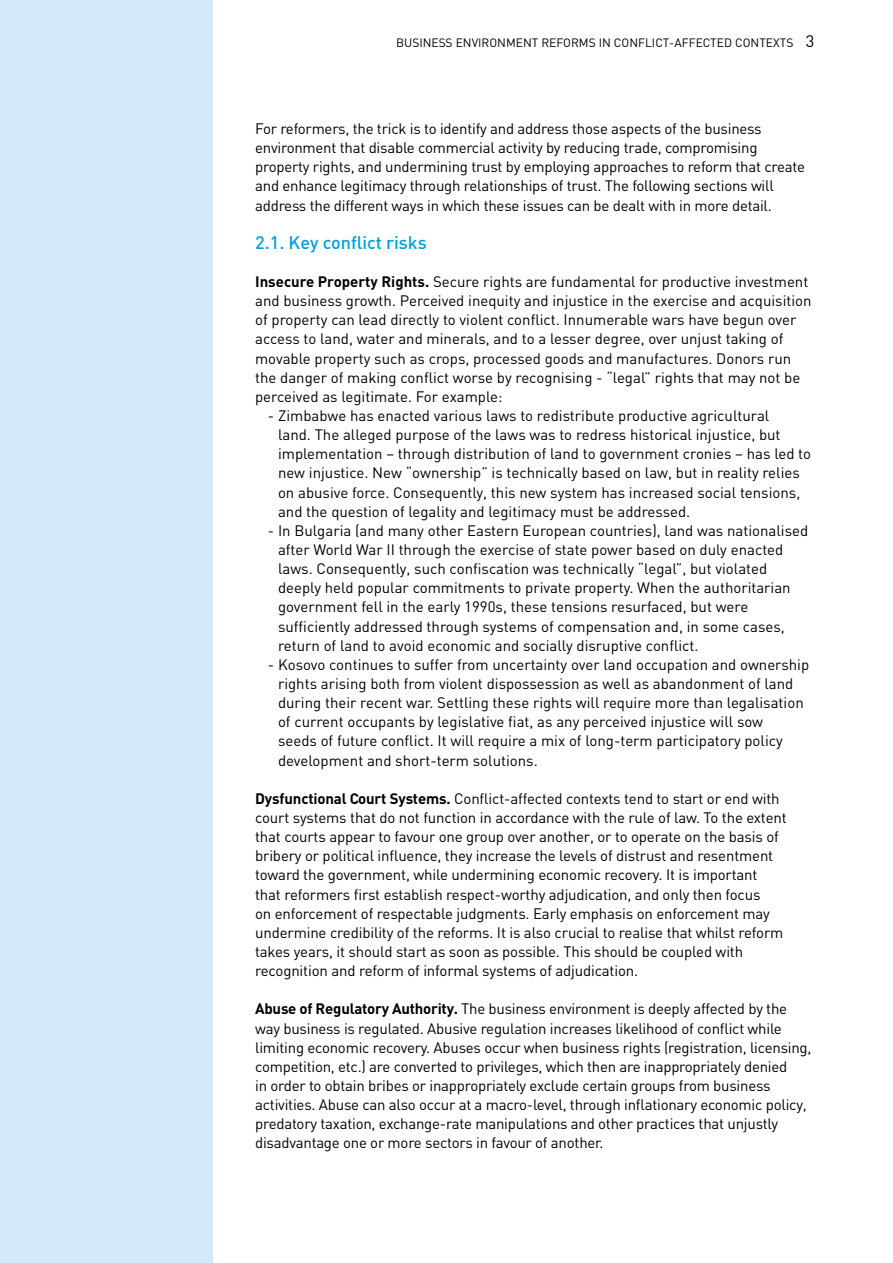
<style>
.page{position:relative;width:893px;height:1263px;background:#fff}
.page>*{position:absolute;margin:0;border:0;box-sizing:border-box;transform-origin:0 0}
.t1{font:500 18px "DIN";color:#009ee2}
.t2{font:15px/19.2px "DIN";letter-spacing:-.01em;color:#000}
.t3{font:12px "DIN";color:#000}
.s1{font-size:16.5px}
.s2{font-weight:700}
</style>
<div class="page">
<div style="left:0;top:0;width:213px;height:1263px;background:#d4eaf9"></div>
<p class="t3" style="left:396px;top:36px;width:16px">Business</p>
<p class="t3" style="left:456px;top:36px;width:31px">environment</p>
<p class="t3" style="left:541px;top:36px;width:9px">reforms</p>
<p class="t3" style="left:599px;top:36px;width:23px">in conflict</p>
<p class="t3" style="left:669px;top:36px;width:14px">-affected</p>
<p class="t3" style="left:735px;top:36px;width:9px">conte</p>
<p class="t3" style="left:773px;top:36px;width:43px">xts <span class="s1">3</span></p>
<p class="t2" style="left:255px;top:119px;width:551px">For reformers, the trick is to identify and address those aspects of the business environment that disable commercial activity by reducing trade, compromising property rights, and undermining trust by employing approaches to reform that create and enhance legitimacy through relationships of trust. The following sections will address the different ways in which these issues can be dealt with in more detail.</p>
<p class="t1" style="left:255px;top:231px;width:173px">2.1. Key conflict risks</p>
<p class="t2" style="left:255px;top:272px;width:558px"><span class="s2">Insecure Property Rights.</span> Secure rights are fundamental for productive investment and business growth. Perceived inequity and injustice in the exercise and acquisition of property can lead directly to violent conflict. Innumerable wars have begun over access to land, water and minerals, and to a lesser degree, over unjust taking of movable property such as crops, processed goods and manufactures. Donors run the danger of making conflict worse by recognising - “legal” rights that may not be perceived as legitimate. For example:</p>
<p class="t2" style="left:278px;top:406px;width:535px;text-indent:-10px">- Zimbabwe has enacted various laws to redistribute productive agricultural<br>land. The alleged purpose of the laws was to redress historical injustice, but implementation – through distribution of land to government cronies – has led to new injustice. New “ownership” is technically based on law, but in reality relies on abusive force. Consequently, this new system has increased social tensions, and the question of legality and legitimacy must be addressed.</p>
<p class="t2" style="left:278px;top:521px;width:532px;text-indent:-10px">- In Bulgaria (and many other Eastern European countries), land was nationalised after World War II through the exercise of state power based on duly enacted laws. Consequently, such confiscation was technically “legal”, but violated deeply held popular commitments to private property. When the authoritarian government fell in the early 1990s, these tensions resurfaced, but were sufficiently addressed through systems of compensation and, in some cases, return of land to avoid economic and socially disruptive conflict.</p>
<p class="t2" style="left:278px;top:655px;width:533px;text-indent:-10px">- Kosovo continues to suffer from uncertainty over land occupation and ownership rights arising both from violent dispossession as well as abandonment of land during their recent war. Settling these rights will require more than legalisation of current occupants by legislative fiat, as any perceived injustice will sow<br>seeds of future conflict. It will require a mix of long-term participatory policy development and short-term solutions.</p>
<p class="t2" style="left:255px;top:788px;width:533px"><span class="s2">Dysfunctional Court Systems.</span> Conflict-affected contexts tend to start or end with court systems that do not function in accordance with the rule of law. To the extent that courts appear to favour one group over another, or to operate on the basis of bribery or political influence, they increase the levels of distrust and resentment toward the government, while undermining economic recovery. It is important that reformers first establish respect-worthy adjudication, and only then focus<br>on enforcement of respectable judgments. Early emphasis on enforcement may undermine credibility of the reforms. It is also crucial to realise that whilst reform takes years, it should start as soon as possible. This should be coupled with recognition and reform of informal systems of adjudication.</p>
<p class="t2" style="left:255px;top:999px;width:558px"><span class="s2">Abuse of Regulatory Authority.</span> The business environment is deeply affected by the way business is regulated. Abusive regulation increases likelihood of conflict while limiting economic recovery. Abuses occur when business rights (registration, licensing, competition, etc.) are converted to privileges, which then are inappropriately denied<br>in order to obtain bribes or inappropriately exclude certain groups from business activities. Abuse can also occur at a macro-level, through inflationary economic policy, predatory taxation, exchange-rate manipulations and other practices that unjustly disadvantage one or more sectors in favour of another.</p>
</div>
